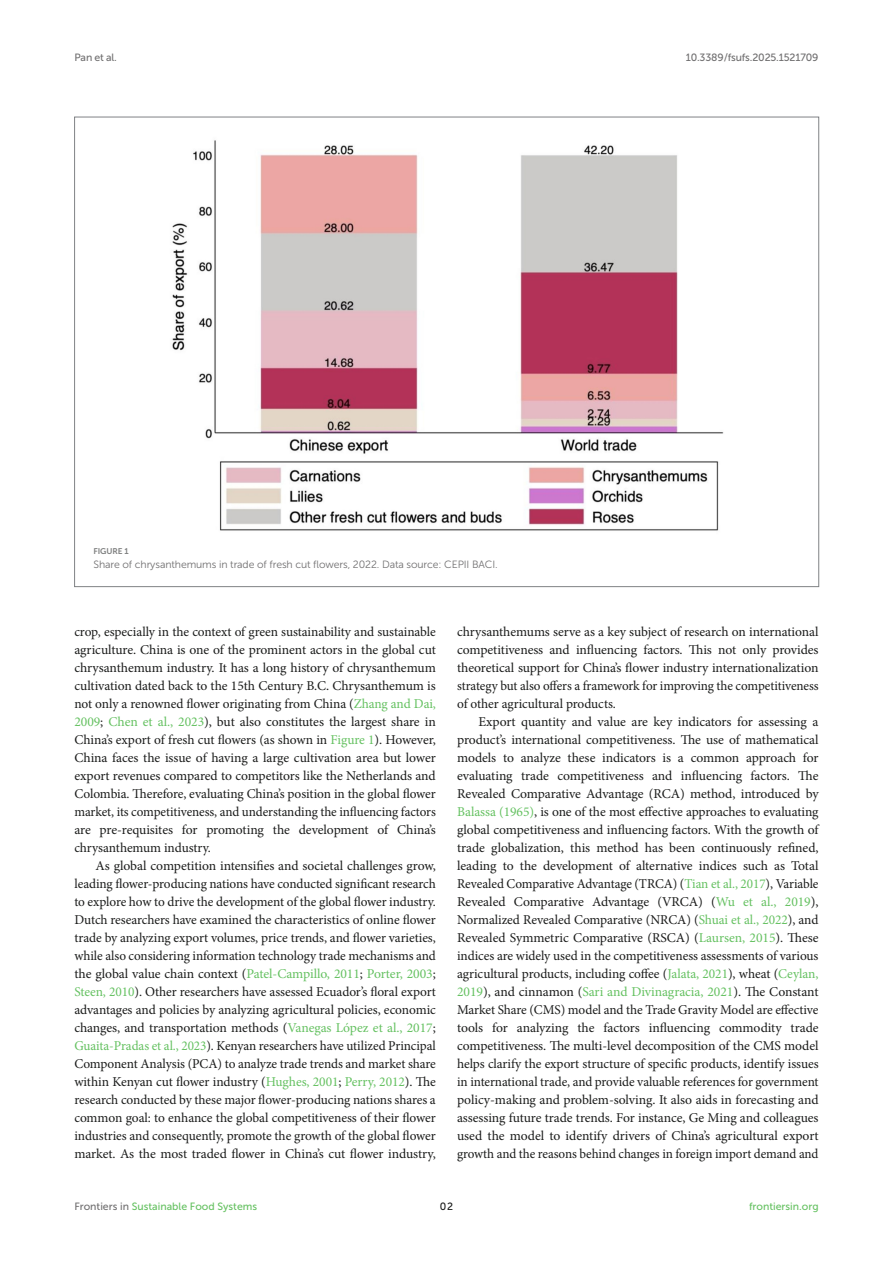
<style>
.page{position:relative;width:893px;height:1263px;background:#fff}
.page>*{position:absolute;margin:0;border:0;box-sizing:border-box;transform-origin:0 0}
.TEXT{font:13.5px/18px "Minion Pro";letter-spacing:-.01em;color:#1b1c1b;text-align:justify}
.INTRO_TEXT{font:13.5px/18px "Minion Pro";letter-spacing:-.005em;color:#1b1c1b;text-align:justify}
.FIG_LEG{font:10.5px "Museo Sans 300";letter-spacing:-.01em;color:#706f70}
.t1{font:10.5px "Museo Sans 500";color:#65c161}
.t2{font:10.5px "Museo Sans 500";letter-spacing:-.015em;color:#706f70}
.t3{font:10.5px "Museo Sans 500";color:#1b1c1b}
.FIG_HD{font:8.25px "Museo Sans 700";letter-spacing:-.01em;color:#7e7f7f}
.s1{color:#65c161}
.s2{color:#706f70}
</style>
<div class="page">
<img style="left:172px;top:140px;width:552px;height:391px">
<p class="t2" style="left:74px;top:51px;width:44px">Pan et al.</p>
<p class="t2" style="left:686px;top:51px;width:134px">10.3389/fsufs.2025.1521709</p>
<p class="FIG_HD" style="left:94px;top:547px;width:37px">FIGURE 1</p>
<p class="FIG_LEG" style="left:94px;top:558px;width:406px">Share of chrysanthemums in trade of fresh cut flowers, 2022. Data source: CEPII BACI.</p>
<p class="INTRO_TEXT" style="left:74px;top:623px;width:363px">crop, especially in the context of green sustainability and sustainable agriculture. China is one of the prominent actors in the global cut chrysanthemum industry. It has a long history of chrysanthemum cultivation dated back to the 15th Century B.C. Chrysanthemum is not only a renowned flower originating from China (<span class="s1">Zhang and Dai, 2009</span>; <span class="s1">Chen et al., 2023</span>), but also constitutes the largest share in China’s export of fresh cut flowers (as shown in <span class="s1">Figure 1</span>). However, China faces the issue of having a large cultivation area but lower export revenues compared to competitors like the Netherlands and Colombia. Therefore, evaluating China’s position in the global flower market, its competitiveness, and understanding the influencing factors are pre-requisites for promoting the development of China’s chrysanthemum industry.</p>
<p class="TEXT" style="left:74px;top:857px;width:363px;text-indent:21px">As global competition intensifies and societal challenges grow, leading flower-producing nations have conducted significant research to explore how to drive the development of the global flower industry.<br>Dutch researchers have examined the characteristics of online flower trade by analyzing export volumes, price trends, and flower varieties, while also considering information technology trade mechanisms and the global value chain context (<span class="s1">Patel-Campillo, 2011</span>; <span class="s1">Porter, 2003</span>; <span class="s1">Steen, 2010</span>). Other researchers have assessed Ecuador’s floral export advantages and policies by analyzing agricultural policies, economic changes, and transportation methods (<span class="s1">Vanegas López et al., 2017</span>; <span class="s1">Guaita-Pradas et al., 2023</span>). Kenyan researchers have utilized Principal Component Analysis (PCA) to analyze trade trends and market share within Kenyan cut flower industry (<span class="s1">Hughes, 2001</span>; <span class="s1">Perry, 2012</span>). The research conducted by these major flower-producing nations shares a common goal: to enhance the global competitiveness of their flower industries and consequently, promote the growth of the global flower market. As the most traded flower in China’s cut flower industry,</p>
<p class="TEXT" style="left:457px;top:623px;width:363px">chrysanthemums serve as a key subject of research on international competitiveness and influencing factors. This not only provides theoretical support for China’s flower industry internationalization strategy but also offers a framework for improving the competitiveness of other agricultural products.</p>
<p class="TEXT" style="left:457px;top:713px;width:363px;text-indent:21px">Export quantity and value are key indicators for assessing a product’s international competitiveness. The use of mathematical models to analyze these indicators is a common approach for evaluating trade competitiveness and influencing factors. The Revealed Comparative Advantage (RCA) method, introduced by <span class="s1">Balassa (1965)</span>, is one of the most effective approaches to evaluating global competitiveness and influencing factors. With the growth of trade globalization, this method has been continuously refined, leading to the development of alternative indices such as Total Revealed Comparative Advantage (TRCA) (<span class="s1">Tian et al., 2017</span>), Variable Revealed Comparative Advantage (VRCA) (<span class="s1">Wu et al., 2019</span>), Normalized Revealed Comparative (NRCA) (<span class="s1">Shuai et al., 2022</span>), and Revealed Symmetric Comparative (RSCA) (<span class="s1">Laursen, 2015</span>). These indices are widely used in the competitiveness assessments of various agricultural products, including coffee (<span class="s1">Jalata, 2021</span>), wheat (<span class="s1">Ceylan, 2019</span>), and cinnamon (<span class="s1">Sari and Divinagracia, 2021</span>). The Constant Market Share (CMS) model and the Trade Gravity Model are effective tools for analyzing the factors influencing commodity trade competitiveness. The multi-level decomposition of the CMS model helps clarify the export structure of specific products, identify issues in international trade, and provide valuable references for government policy-making and problem-solving. It also aids in forecasting and assessing future trade trends. For instance, Ge Ming and colleagues used the model to identify drivers of China’s agricultural export growth and the reasons behind changes in foreign import demand and</p>
<p class="t1" style="left:74px;top:1200px;width:184px"><span class="s2">Frontiers in</span> Sustainable Food Systems</p>
<p class="t3" style="left:440px;top:1200px;width:15px">02</p>
<p class="t1" style="left:749px;top:1200px;width:71px">frontiersin.org</p>
</div>
